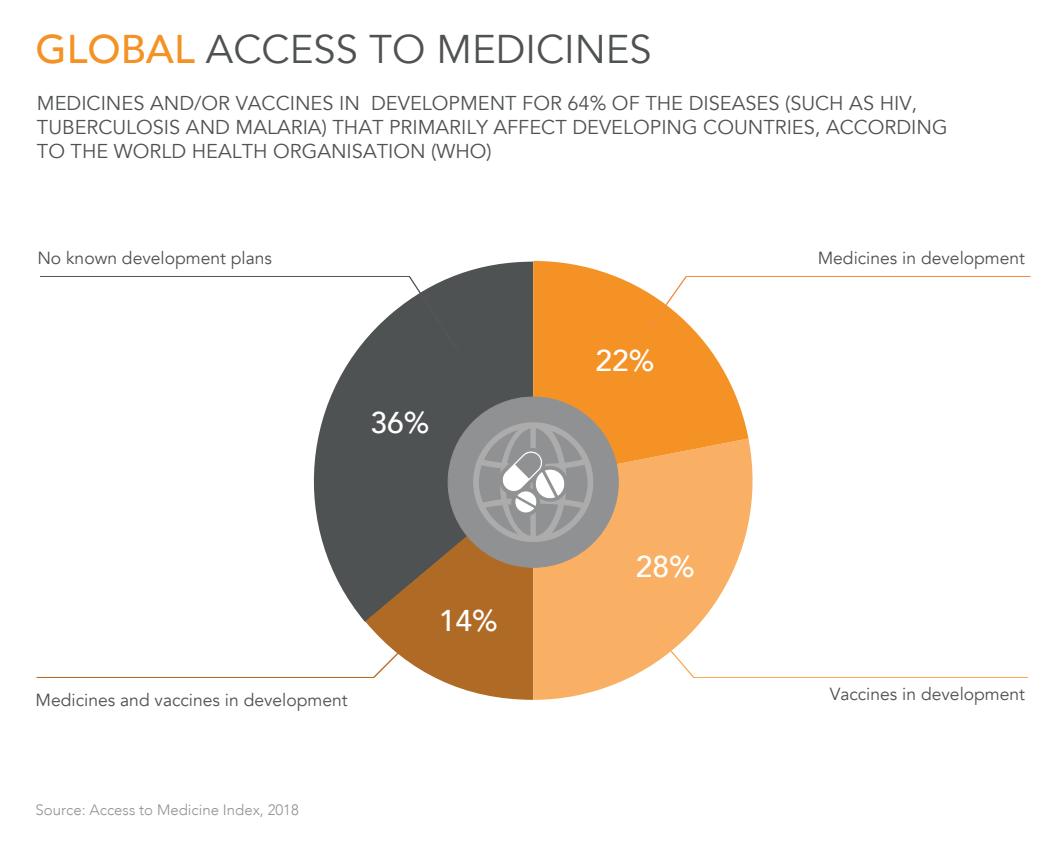
<style>
.page{position:relative;width:1063px;height:851px;background:#fff}
.page>*{position:absolute;margin:0;border:0;box-sizing:border-box;transform-origin:0 0}
.t1{font:40px "Avenir";color:#4f5252}
.t2{font:500 30px "Avenir";color:#fff}
.t3{font:20px/24px "Avenir";color:#4f5252}
.t4{font:17.5px "Avenir";color:#4f5252}
.t5{font:300 15px "Avenir";color:#909192}
.s1{font-weight:500;color:#f49225}
</style>
<div class="page">
<svg style="left:313px;top:261px;width:220px;height:361px;fill:#4f5252"></svg>
<svg style="left:365px;top:480px;width:168px;height:219px;background:#956e46"></svg>
<svg style="left:533px;top:438px;width:220px;height:261px;fill:#f9b064"></svg>
<svg style="left:533px;top:261px;width:215px;height:219px;background:#f5a349"></svg>
<div style="left:448px;top:397px;width:170px;height:170px;background:#909192;border-radius:50%"></div>
<svg style="left:471px;top:420px;width:124px;height:124px"></svg>
<svg style="left:648px;top:276px;width:383px;height:55px"></svg>
<svg style="left:40px;top:276px;width:420px;height:77px"></svg>
<svg style="left:36px;top:630px;width:385px;height:48px"></svg>
<svg style="left:656px;top:634px;width:372px;height:44px"></svg>
<h1 class="t1" style="left:36px;top:26px;width:618px"><span class="s1">GLOBAL</span> ACCESS TO MEDICINES</h1>
<p class="t3" style="left:37px;top:91px;width:912px">MEDICINES AND/OR VACCINES IN DEVELOPMENT FOR 64% OF THE DISEASES (SUCH AS HIV,<br>TUBERCULOSIS AND MALARIA) THAT PRIMARILY AFFECT DEVELOPING COUNTRIES, ACCORDING<br>TO THE WORLD HEALTH ORGANISATION (WHO)</p>
<p class="t4" style="left:37px;top:247px;width:236px">No known development plans</p>
<h2 class="t2" style="left:370px;top:396px;width:60px">36%</h2>
<h2 class="t2" style="left:439px;top:594px;width:60px">14%</h2>
<h2 class="t2" style="left:596px;top:334px;width:60px">22%</h2>
<h2 class="t2" style="left:636px;top:540px;width:60px">28%</h2>
<p class="t4" style="left:818px;top:247px;width:209px">Medicines in development</p>
<p class="t4" style="left:36px;top:689px;width:314px">Medicines and vaccines in development</p>
<p class="t4" style="left:830px;top:683px;width:197px">Vaccines in development</p>
<p class="t5" style="left:36px;top:801px;width:265px">Source: Access to Medicine Index, 2018</p>
</div>
